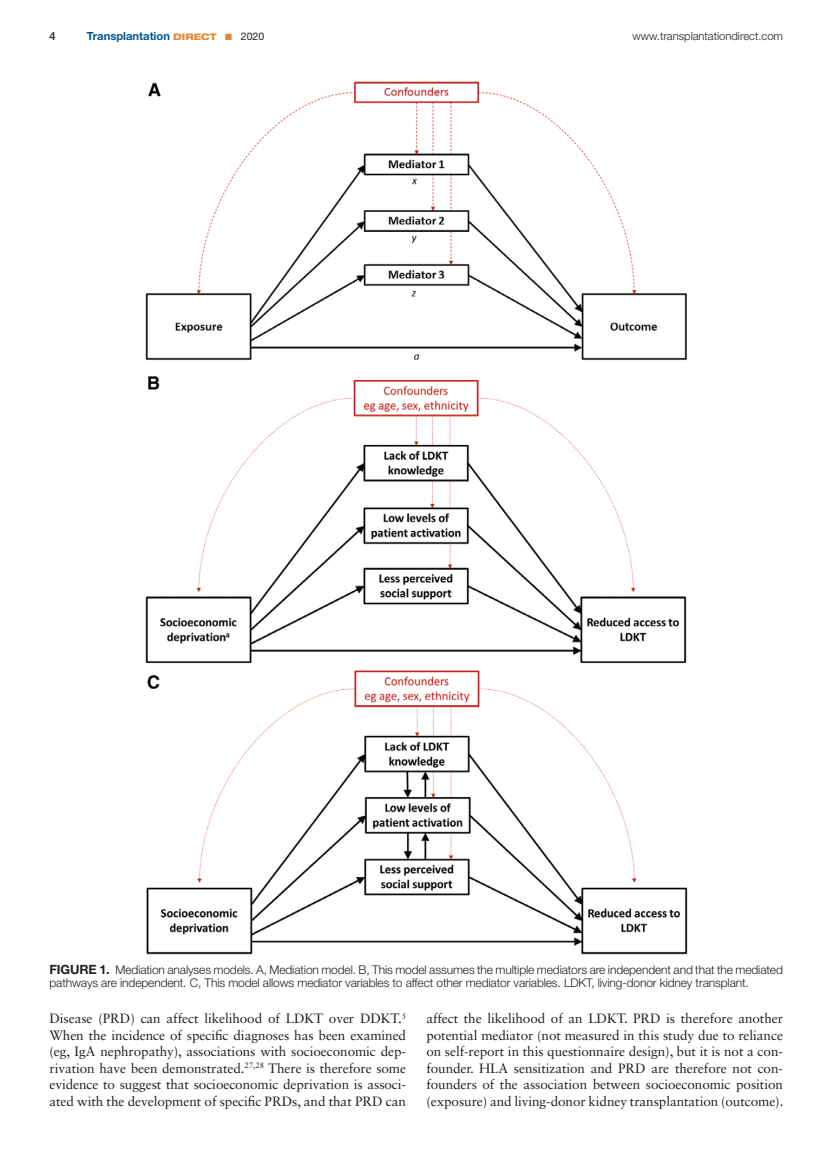
<style>
.page{position:relative;width:837px;height:1161px;background:#fff}
.page>*{position:absolute;margin:0;border:0;box-sizing:border-box;transform-origin:0 0}
.t1{font:13.5px/16.5px "Sabon LT Std";letter-spacing:-.005em;color:#231f20;text-align:justify}
.t2{font:300 12px/13.5px "Helvetica Neue LT Std";letter-spacing:-.01em;color:#231f20}
.t3{font:300 11.25px "Helvetica Neue LT Std";color:#231f20}
.t4{font:700 11.25px "Helvetica Neue LT Std";color:#005595}
.t5{font:500 11.25px "Helvetica Neue LT Std";color:#231f20}
.s1{font-weight:800;font-stretch:expanded;font-size:9px;color:#e38634}
.s2{color:#e38634}
.s3{font-weight:400;font-size:10.5px;color:#231f20}
.s4{font-weight:700;font-size:12.75px}
</style>
<div class="page">
<img style="left:145px;top:81px;width:543px;height:874px">
<p class="t5" style="left:50px;top:29px;width:8px">4</p>
<p class="t4" style="left:87px;top:29px;width:179px">Transplantation <span class="s1">DIRECT</span> <span class="s2">■</span> <span class="s3">2020</span></p>
<p class="t3" style="left:633px;top:29px;width:152px">www.transplantationdirect.com</p>
<p class="t2" style="left:49px;top:963px;width:735px"><span class="s4">FIGURE 1.</span> Mediation analyses models. A, Mediation model. B, This model assumes the multiple mediators are independent and that the mediated pathways are independent. C, This model allows mediator variables to affect other mediator variables. LDKT, living-donor kidney transplant.</p>
<p class="t1" style="left:49px;top:1010px;width:358px">Disease (PRD) can affect likelihood of LDKT over DDKT.<sup>5<br></sup>When the incidence of specific diagnoses has been examined (eg, IgA nephropathy), associations with socioeconomic dep&shy;rivation have been demonstrated.<sup>27,28</sup> There is therefore some evidence to suggest that socioeconomic deprivation is associ&shy;ated with the development of specific PRDs, and that PRD can</p>
<p class="t1" style="left:426px;top:1010px;width:359px">affect the likelihood of an LDKT. PRD is therefore another potential mediator (not measured in this study due to reliance on self-report in this questionnaire design), but it is not a con&shy;founder. HLA sensitization and PRD are therefore not con&shy;founders of the association between socioeconomic position (exposure) and living-donor kidney transplantation (outcome).</p>
</div>
